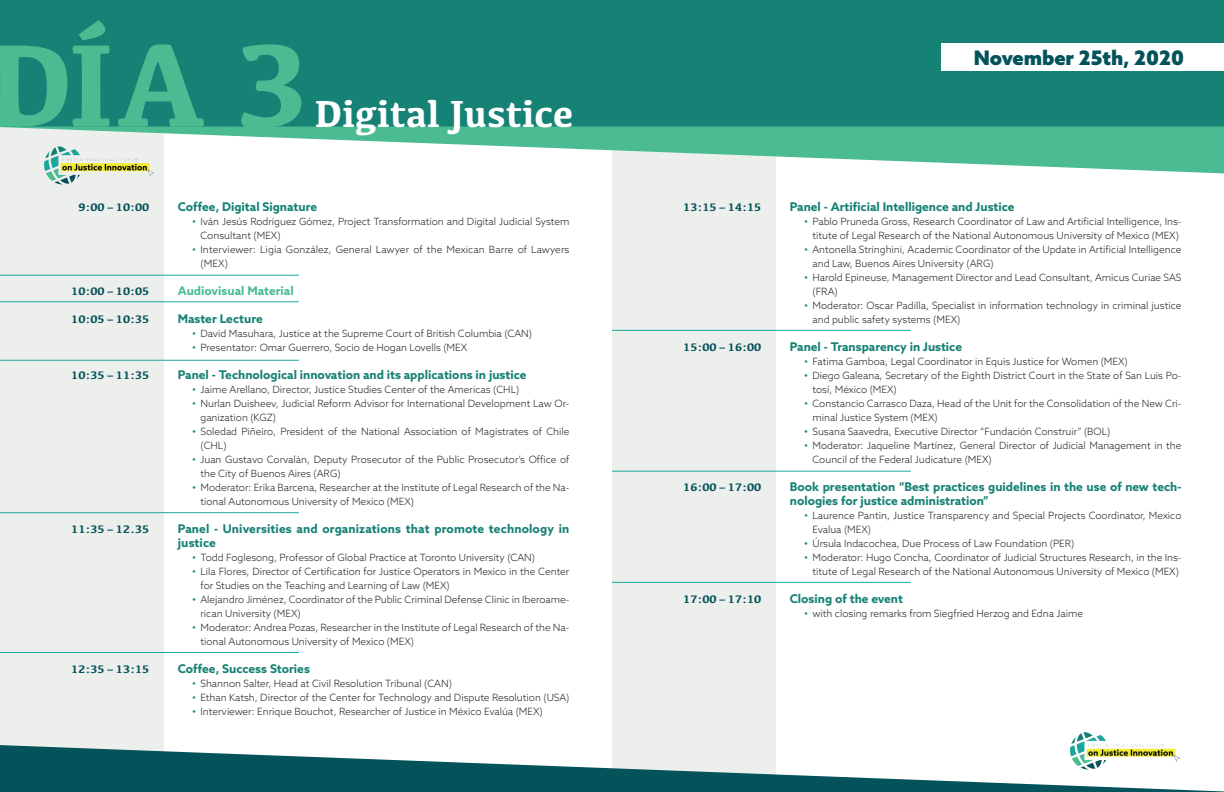
<style>
.page{position:relative;width:1224px;height:792px;background:#fff}
.page>*{position:absolute;margin:0;border:0;box-sizing:border-box;transform-origin:0 0}
.t1{font:700 121.6px "Kefa";color:#4bbc91}
.t2{font:700 39px "Kefa";color:#fff}
.t3{font:900 20px "Azo Sans";letter-spacing:-.005em;color:#04525a}
.t4{font:700 12px/14px "Azo Sans";color:#168175}
.t5{font:700 12px "Azo Sans";color:#4bbc91}
.t6{font:700 11.3px "Kefa";color:#04525a}
.t7{font:300 10px/14px "Azo Sans";color:#231f20}
.s1{font-size:12px;color:#168175}
</style>
<div class="page">
<div style="left:0;top:76px;width:164px;height:716px;background:#edefed"></div>
<div style="left:612px;top:76px;width:164px;height:716px;background:#edefed"></div>
<div style="left:0;top:0;width:1224px;height:127px;background:#168175"></div>
<svg style="left:0;top:127px;width:1224px;height:46px;fill:#4bbc91"></svg>
<div style="left:942px;top:43px;width:282px;height:28px;background:#fff"></div>
<svg style="left:0;top:745px;width:1224px;height:47px;fill:#04525a"></svg>
<hr style="left:0;top:275px;width:299px;height:1px;background:#1ca79d">
<hr style="left:0;top:302px;width:299px;height:1px;background:#1ca79d">
<hr style="left:0;top:360px;width:299px;height:1px;background:#1ca79d">
<hr style="left:0;top:512px;width:299px;height:1px;background:#1ca79d">
<hr style="left:0;top:652px;width:299px;height:1px;background:#1ca79d">
<hr style="left:612px;top:330px;width:299px;height:1px;background:#1ca79d">
<hr style="left:612px;top:471px;width:299px;height:1px;background:#1ca79d">
<hr style="left:612px;top:582px;width:299px;height:1px;background:#1ca79d">
<img style="left:42px;top:141px;width:113px;height:44px">
<img style="left:1069px;top:732px;width:112px;height:41px">
<h1 class="t1" style="left:-13px;top:4px;width:326px">DÍA 3</h1>
<h2 class="t2" style="left:314px;top:88px;width:261px">Digital Justice</h2>
<p class="t6" style="left:78px;top:199px;width:73px">9:00 – 10:00</p>
<p class="t6" style="left:71px;top:283px;width:80px">10:00 – 10:05</p>
<p class="t6" style="left:71px;top:311px;width:80px">10:05 – 10:35</p>
<p class="t6" style="left:71px;top:367px;width:80px">10:35 – 11:35</p>
<p class="t6" style="left:71px;top:521px;width:80px">11:35 – 12.35</p>
<p class="t6" style="left:71px;top:661px;width:80px">12:35 – 13:15</p>
<p class="t4" style="left:178px;top:199px;width:141px">Coffee, Digital Signature</p>
<p class="t7" style="left:200px;top:214px;width:371px;text-indent:-9px"><span class="s1">•</span> Iván Jesús Rodríguez Gómez, Project Transformation and Digital Judicial System<br>Consultant (MEX)</p>
<p class="t7" style="left:200px;top:242px;width:371px;text-indent:-9px"><span class="s1">•</span> Interviewer: Ligia González, General Lawyer of the Mexican Barre of Lawyers (MEX)</p>
<p class="t5" style="left:178px;top:282px;width:117px">Audiovisual Material</p>
<p class="t4" style="left:178px;top:311px;width:87px">Master Lecture</p>
<p class="t7" style="left:192px;top:326px;width:342px"><span class="s1">•</span> David Masuhara, Justice at the Supreme Court of British Columbia (CAN)</p>
<p class="t7" style="left:192px;top:340px;width:277px"><span class="s1">•</span> Presentator: Omar Guerrero, Socio de Hogan Lovells (MEX</p>
<p class="t4" style="left:178px;top:367px;width:350px">Panel - Technological innovation and its applications in justice</p>
<p class="t7" style="left:192px;top:382px;width:329px"><span class="s1">•</span> Jaime Arellano, Director, Justice Studies Center of the Americas (CHL)</p>
<p class="t7" style="left:200px;top:396px;width:371px;text-indent:-9px"><span class="s1">•</span> Nurlan Duisheev, Judicial Reform Advisor for International Development Law Or&shy;ganization (KGZ)</p>
<p class="t7" style="left:200px;top:424px;width:371px;text-indent:-9px"><span class="s1">•</span> Soledad Piñeiro, President of the National Association of Magistrates of Chile (CHL)</p>
<p class="t7" style="left:200px;top:452px;width:371px;text-indent:-9px"><span class="s1">•</span> Juan Gustavo Corvalán, Deputy Prosecutor of the Public Prosecutor’s Office of the City of Buenos Aires (ARG)</p>
<p class="t7" style="left:200px;top:480px;width:370px;text-indent:-9px"><span class="s1">•</span> Moderator: Erika Barcena, Researcher at the Institute of Legal Research of the Na&shy;tional Autonomous University of Mexico (MEX)</p>
<p class="t4" style="left:178px;top:521px;width:393px">Panel - Universities and organizations that promote technology in justice</p>
<p class="t7" style="left:192px;top:550px;width:345px"><span class="s1">•</span> Todd Foglesong, Professor of Global Practice at Toronto University (CAN)</p>
<p class="t7" style="left:200px;top:564px;width:371px;text-indent:-9px"><span class="s1">•</span> Lila Flores, Director of Certification for Justice Operators in Mexico in the Center for Studies on the Teaching and Learning of Law (MEX)</p>
<p class="t7" style="left:200px;top:592px;width:371px;text-indent:-9px"><span class="s1">•</span> Alejandro Jiménez, Coordinator of the Public Criminal Defense Clinic in Iberoame&shy;rican University (MEX)</p>
<p class="t7" style="left:200px;top:620px;width:370px;text-indent:-9px"><span class="s1">•</span> Moderator: Andrea Pozas, Researcher in the Institute of Legal Research of the Na&shy;tional Autonomous University of Mexico (MEX)</p>
<p class="t4" style="left:178px;top:661px;width:134px">Coffee, Success Stories</p>
<p class="t7" style="left:192px;top:676px;width:262px"><span class="s1">•</span> Shannon Salter, Head at Civil Resolution Tribunal (CAN)</p>
<p class="t7" style="left:192px;top:690px;width:379px"><span class="s1">•</span> Ethan Katsh, Director of the Center for Technology and Dispute Resolution (USA)</p>
<p class="t7" style="left:192px;top:704px;width:352px"><span class="s1">•</span> Interviewer: Enrique Bouchot, Researcher of Justice in México Evalúa (MEX)</p>
<h3 class="t3" style="left:974px;top:44px;width:212px">November 25th, 2020</h3>
<p class="t6" style="left:683px;top:199px;width:80px">13:15 – 14:15</p>
<p class="t6" style="left:683px;top:339px;width:80px">15:00 – 16:00</p>
<p class="t6" style="left:683px;top:479px;width:80px">16:00 – 17:00</p>
<p class="t6" style="left:683px;top:591px;width:80px">17:00 – 17:10</p>
<p class="t4" style="left:790px;top:199px;width:226px">Panel - Artificial Intelligence and Justice</p>
<p class="t7" style="left:804px;top:214px;width:379px;text-align:right"><span class="s1">•</span> Pablo Pruneda Gross, Research Coordinator of Law and Artificial Intelligence, Ins&shy;titute of Legal Research of the National Autonomous University of Mexico (MEX)</p>
<p class="t7" style="left:812px;top:242px;width:371px;text-indent:-9px"><span class="s1">•</span> Antonella Stringhini, Academic Coordinator of the Update in Artificial Intelligence and Law, Buenos Aires University (ARG)</p>
<p class="t7" style="left:812px;top:270px;width:371px;text-indent:-9px"><span class="s1">•</span> Harold Epineuse, Management Director and Lead Consultant, Amicus Curiae SAS (FRA)</p>
<p class="t7" style="left:812px;top:298px;width:371px;text-indent:-9px"><span class="s1">•</span> Moderator: Oscar Padilla, Specialist in information technology in criminal justice and public safety systems (MEX)</p>
<p class="t4" style="left:790px;top:339px;width:174px">Panel - Transparency in Justice</p>
<p class="t7" style="left:804px;top:354px;width:325px"><span class="s1">•</span> Fatima Gamboa, Legal Coordinator in Equis Justice for Women (MEX)</p>
<p class="t7" style="left:812px;top:368px;width:370px;text-indent:-9px"><span class="s1">•</span> Diego Galeana, Secretary of the Eighth District Court in the State of San Luis Po&shy;tosí, México (MEX)</p>
<p class="t7" style="left:812px;top:396px;width:370px;text-indent:-9px"><span class="s1">•</span> Constancio Carrasco Daza, Head of the Unit for the Consolidation of the New Cri&shy;minal Justice System (MEX)</p>
<p class="t7" style="left:804px;top:424px;width:308px"><span class="s1">•</span> Susana Saavedra, Executive Director “Fundación Construir” (BOL)</p>
<p class="t7" style="left:812px;top:438px;width:370px;text-indent:-9px"><span class="s1">•</span> Moderator: Jaqueline Martínez, General Director of Judicial Management in the<br>Council of the Federal Judicature (MEX)</p>
<p class="t4" style="left:790px;top:479px;width:393px">Book presentation “Best practices guidelines in the use of new tech&shy;nologies for justice administration”</p>
<p class="t7" style="left:812px;top:508px;width:371px;text-indent:-9px"><span class="s1">•</span> Laurence Pantin, Justice Transparency and Special Projects Coordinator, Mexico<br>Evalua (MEX)</p>
<p class="t7" style="left:804px;top:536px;width:272px"><span class="s1">•</span> Úrsula Indacochea, Due Process of Law Foundation (PER)</p>
<p class="t7" style="left:804px;top:550px;width:379px;text-align:right"><span class="s1">•</span> Moderator: Hugo Concha, Coordinator of Judicial Structures Research, in the Ins&shy;titute of Legal Research of the National Autonomous University of Mexico (MEX)</p>
<p class="t4" style="left:790px;top:591px;width:115px">Closing of the event</p>
<p class="t7" style="left:804px;top:606px;width:281px"><span class="s1">•</span> with closing remarks from Siegfried Herzog and Edna Jaime</p>
</div>
